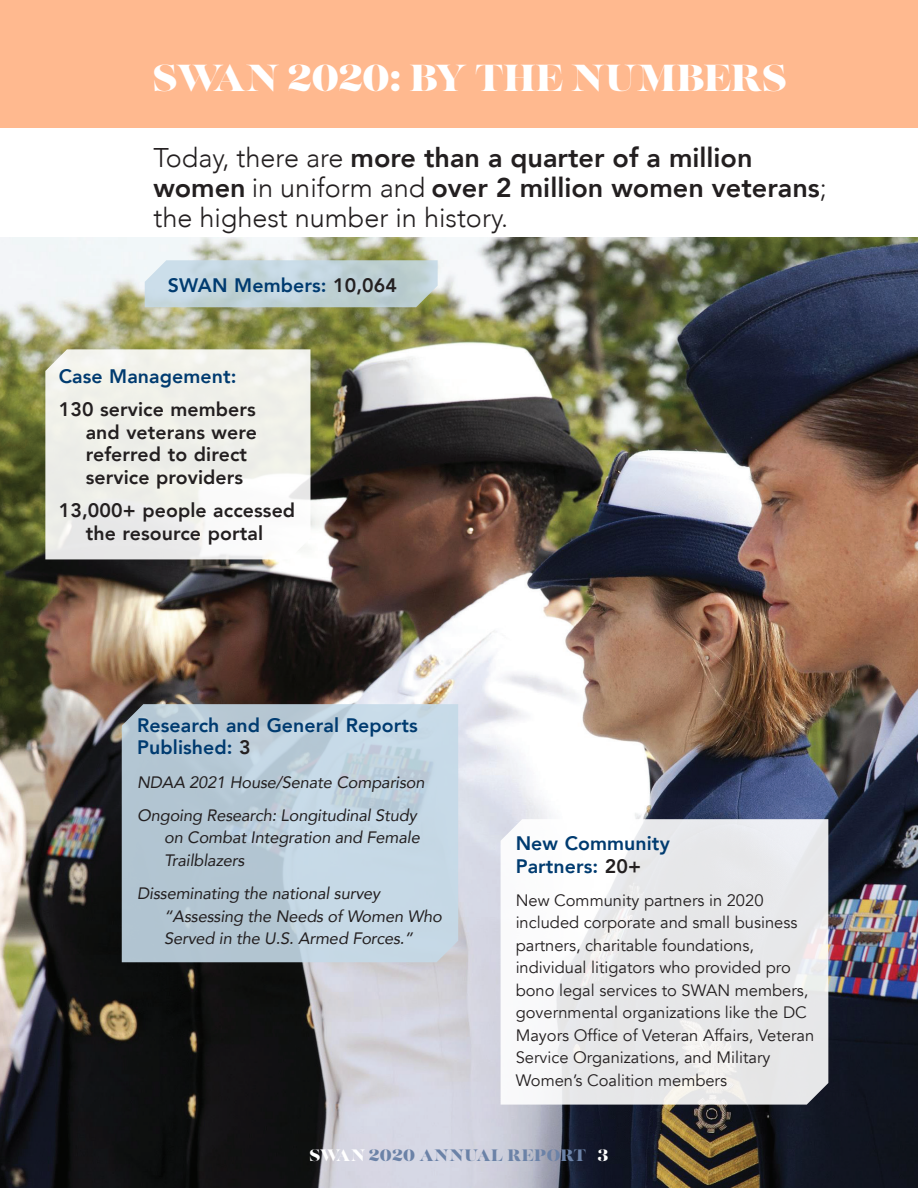
<style>
.page{position:relative;width:918px;height:1188px;background:#fff}
.page>*{position:absolute;margin:0;border:0;box-sizing:border-box;transform-origin:0 0}
.sub{font:37.5px "Lust";letter-spacing:.005em;color:#fff}
.body{font:800 27px/30px "Avenir";color:#231f20}
.sub-2{font:800 19.5px/22.5px "Avenir";letter-spacing:.005em;color:#231f20}
.sub-3{font:800 19.5px/22.5px "Avenir";letter-spacing:.005em;color:#003b70}
.body-2{font:16.5px/22.5px "Avenir";color:#231f20}
.bullet{font:italic 16.5px/22.5px "Avenir";letter-spacing:-.01em;color:#231f20}
.t1{font:16.5px "Lust";letter-spacing:.03em;color:#6b82a7}
.s1{font-weight:300}
.s2{color:#231f20}
.s3{color:#fff}
</style>
<div class="page">
<div style="left:0;top:0;width:918px;height:127px;background:#ffb98f"></div>
<img style="left:0;top:238px;width:918px;height:950px">
<svg style="left:501px;top:819px;width:327px;height:286px;fill:#e7e8ea"></svg>
<svg style="left:122px;top:704px;width:336px;height:258px;background:#bbcdda"></svg>
<svg style="left:45px;top:349px;width:265px;height:210px;fill:#f0f0ea"></svg>
<svg style="left:145px;top:260px;width:293px;height:47px;background:#c1d3d8"></svg>
<p class="sub" style="left:153px;top:54px;width:634px">SWAN 2020: BY THE NUMBERS</p>
<p class="body" style="left:153px;top:143px;width:675px"><span class="s1">Today, there are</span> more than a quarter of a million women <span class="s1">in uniform and</span> over 2 million women veterans<span class="s1">; the highest number in history.</span></p>
<p class="sub-3" style="left:168px;top:274px;width:231px">SWAN Members: <span class="s2">10,064</span></p>
<p class="sub-3" style="left:59px;top:365px;width:179px">Case Management:</p>
<p class="sub-2" style="left:86px;top:398px;width:173px;text-indent:-27px">130 service members and veterans were referred to direct service providers</p>
<p class="sub-2" style="left:59px;top:499px;width:238px;text-align:center">13,000+ people accessed the resource portal</p>
<p class="sub-3" style="left:137px;top:714px;width:282px">Research and General Reports<br>Published: <span class="s2">3</span></p>
<p class="bullet" style="left:137px;top:771px;width:289px">NDAA 2021 House/Senate Comparison</p>
<p class="bullet" style="left:164px;top:804px;width:257px;text-indent:-27px">Ongoing Research: Longitudinal Study on Combat Integration and Female<br>Trailblazers</p>
<p class="bullet" style="left:164px;top:882px;width:279px;text-indent:-27px">Disseminating the national survey “Assessing the Needs of Women Who<br>Served in the U.S. Armed Forces.”</p>
<p class="sub-3" style="left:516px;top:832px;width:156px">New Community<br>Partners: <span class="s2">20+</span></p>
<p class="body-2" style="left:516px;top:889px;width:300px">New Community partners in 2020 included corporate and small business partners, charitable foundations, individual litigators who provided pro bono legal services to SWAN members, governmental organizations like the DC Mayors Office of Veteran Affairs, Veteran Service Organizations, and Military Women’s Coalition members</p>
<p class="t1" style="left:310px;top:1145px;width:300px"><span class="s3">SWAN</span> 2020 ANNUAL REPORT <span class="s3">3</span></p>
</div>
